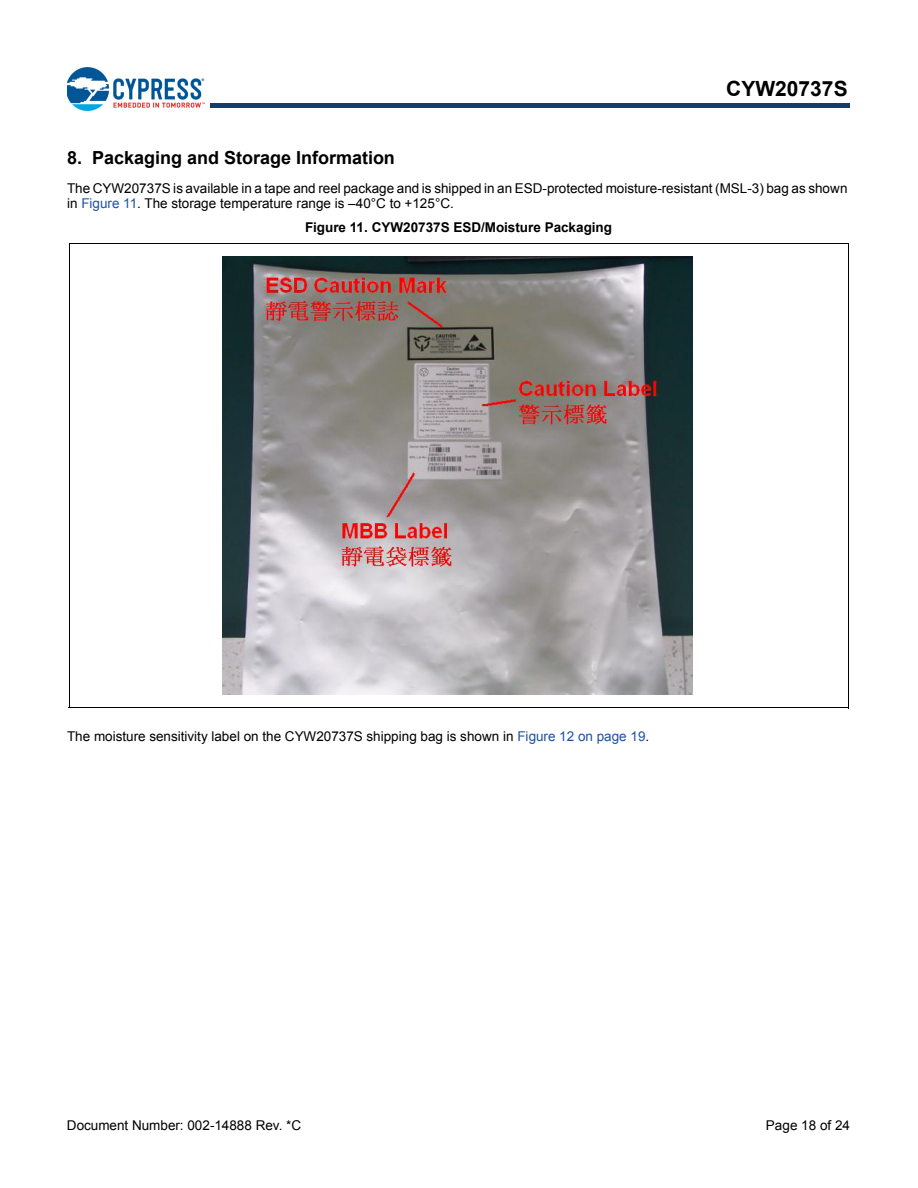
<style>
.page{position:relative;width:918px;height:1188px;background:#fff}
.page>*{position:absolute;margin:0;border:0;box-sizing:border-box;transform-origin:0 0}
.t1{font:700 21px "Arial";color:#000}
.t2{font:700 18px "Arial";color:#000}
.t3{font:13.5px/15px "Arial";color:#000}
.t4{font:700 13.5px "Arial";color:#000}
.s1{color:#1f52a1}
</style>
<div class="page">
<hr style="left:210px;top:104px;width:640px;height:4px;background:#163b71">
<img style="left:67px;top:68px;width:137px;height:42px">
<img style="left:222px;top:257px;width:470px;height:438px">
<hr style="left:69px;top:244px;width:779px;height:1px;background:#000">
<hr style="left:848px;top:244px;width:1px;height:464px;background:#000">
<hr style="left:69px;top:707px;width:779px;height:1px;background:#000">
<hr style="left:69px;top:244px;width:1px;height:464px;background:#000">
<h1 class="t1" style="left:726px;top:77px;width:123px">CYW20737S</h1>
<h2 class="t2" style="left:67px;top:148px;width:329px">8. Packaging and Storage Information</h2>
<p class="t3" style="left:67px;top:180px;width:782px">The CYW20737S is available in a tape and reel package and is shipped in an ESD-protected moisture-resistant (MSL-3) bag as shown in <span class="s1">Figure 11</span>. The storage temperature range is –40°C to +125°C.</p>
<p class="t4" style="left:305px;top:219px;width:309px">Figure 11. CYW20737S ESD/Moisture Packaging</p>
<p class="t3" style="left:67px;top:729px;width:584px">The moisture sensitivity label on the CYW20737S shipping bag is shown in <span class="s1">Figure 12 on page 19</span>.</p>
<p class="t3" style="left:67px;top:1117px;width:236px">Document Number: 002-14888 Rev. *C</p>
<p class="t3" style="left:766px;top:1117px;width:86px">Page 18 of 24</p>
</div>
